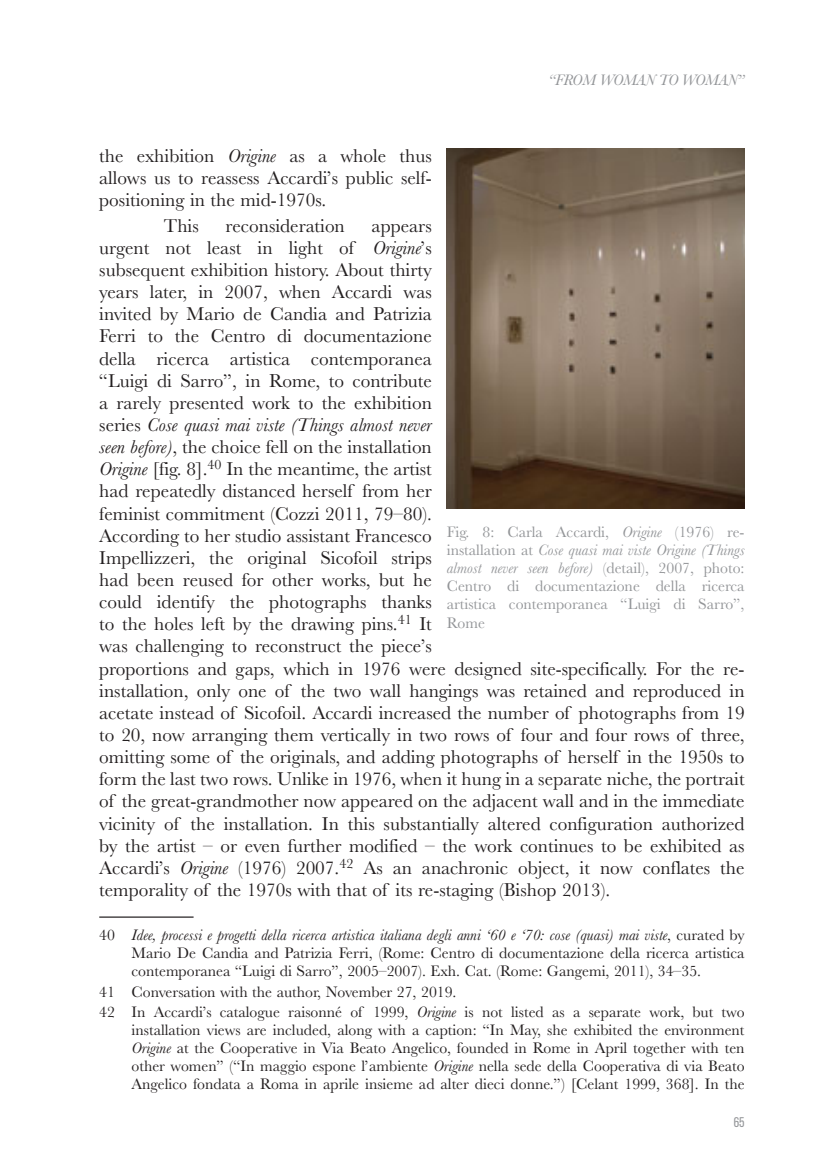
<style>
.page{position:relative;width:819px;height:1166px;background:#fff}
.page>*{position:absolute;margin:0;border:0;box-sizing:border-box;transform-origin:0 0}
.t1{font:19.25px/22.1px "Baskerville";color:#231f20;text-align:justify}
.t2{font:15.75px/18px "Baskerville";color:#231f20;text-align:justify}
.t3{font:15.75px/18.2px "Baskerville";color:#939598;text-align:justify}
.t4{font:italic 15.75px "Baskerville";letter-spacing:-.02em;color:#939598}
.t5{font:14px "Bebas Neue";color:#939598}
.s1{font-style:italic}
</style>
<div class="page">
<hr style="left:99px;top:916px;width:94px;height:2px;background:#231f20">
<img style="left:446px;top:149px;width:298px;height:359px">
<p class="t4" style="left:548px;top:71px;width:198px">“FROM WOMAN TO WOMAN”</p>
<p class="t1" style="left:99px;top:144px;width:334px">the exhibition <span class="s1">Origine</span> as a whole thus allows us to reassess Accardi’s public self&shy;positioning in the mid-1970s.</p>
<p class="t1" style="left:164px;top:214px;width:37px">This</p>
<p class="t1" style="left:226px;top:214px;width:121px">reconsideration</p>
<p class="t1" style="left:99px;top:214px;width:647px;text-align:left;text-indent:272px">appears<br>urgent not least in light of <span class="s1">Origine</span>’s<br>subsequent exhibition history. About thirty<br>years later, in 2007, when Accardi was<br>invited by Mario de Candia and Patrizia<br>Ferri to the Centro di documentazione<br>della ricerca artistica contemporanea<br>“Luigi di Sarro”, in Rome, to contribute<br>a rarely presented work to the exhibition<br>series <span class="s1">Cose quasi mai viste (Things almost never<br>seen before)</span>, the choice fell on the installation<br><span class="s1">Origine</span> [fig. 8].<sup>40</sup> In the meantime, the artist<br>had repeatedly distanced herself from her<br>feminist commitment (Cozzi 2011, 79–80).<br>According to her studio assistant Francesco<br>Impellizzeri, the original Sicofoil strips<br>had been reused for other works, but he<br>could identify the photographs thanks<br>to the holes left by the drawing pins.<sup>41</sup> It<br>was challenging to reconstruct the piece’s<br>proportions and gaps, which in 1976 were designed site-specifically. For the re&shy;installation, only one of the two wall hangings was retained and reproduced in acetate instead of Sicofoil. Accardi increased the number of photographs from 19 to 20, now arranging them vertically in two rows of four and four rows of three, omitting some of the originals, and adding photographs of herself in the 1950s to form the last two rows. Unlike in 1976, when it hung in a separate niche, the portrait of the great-grandmother now appeared on the adjacent wall and in the immediate vicinity of the installation. In this substantially altered configuration authorized by the artist – or even further modified – the work continues to be exhibited as Accardi’s <span class="s1">Origine</span> (1976) 2007.<sup>42</sup> As an anachronic object, it now conflates the temporality of the 1970s with that of its re-staging (Bishop 2013).</p>
<p class="t2" style="left:131px;top:926px;width:614px;text-indent:-32px">40 <span class="s1">Idee, processi e progetti della ricerca artistica italiana degli anni ‘60 e ‘70: cose (quasi) mai viste</span>, curated by Mario De Candia and Patrizia Ferri, (Rome: Centro di documentazione della ricerca artistica contemporanea “Luigi di Sarro”, 2005–2007). Exh. Cat. (Rome: Gangemi, 2011), 34–35.</p>
<p class="t2" style="left:99px;top:981px;width:646px;line-height:20.1px">41 Conversation with the author, November 27, 2019.<br>42 In Accardi’s catalogue raisonné of 1999, <span class="s1">Origine</span> is not listed as a separate work, but two</p>
<p class="t2" style="left:131px;top:1020px;width:614px">installation views are included, along with a caption: “In May, she exhibited the environment <span class="s1">Origine</span> at the Cooperative in Via Beato Angelico, founded in Rome in April together with ten other women” (“In maggio espone l’ambiente <span class="s1">Origine</span> nella sede della Cooperativa di via Beato Angelico fondata a Roma in aprile insieme ad alter dieci donne.”) [Celant 1999, 368]. In the</p>
<p class="t3" style="left:446px;top:523px;width:299px">Fig. 8: Carla Accardi, <span class="s1">Origine</span> (1976) re&shy;installation at <span class="s1">Cose quasi mai viste Origine (Things almost never seen before)</span> (detail), 2007, photo:<br>Centro di documentazione della ricerca artistica contemporanea “Luigi di Sarro”, Rome</p>
<p class="t5" style="left:733px;top:1114px;width:12px">65</p>
</div>
